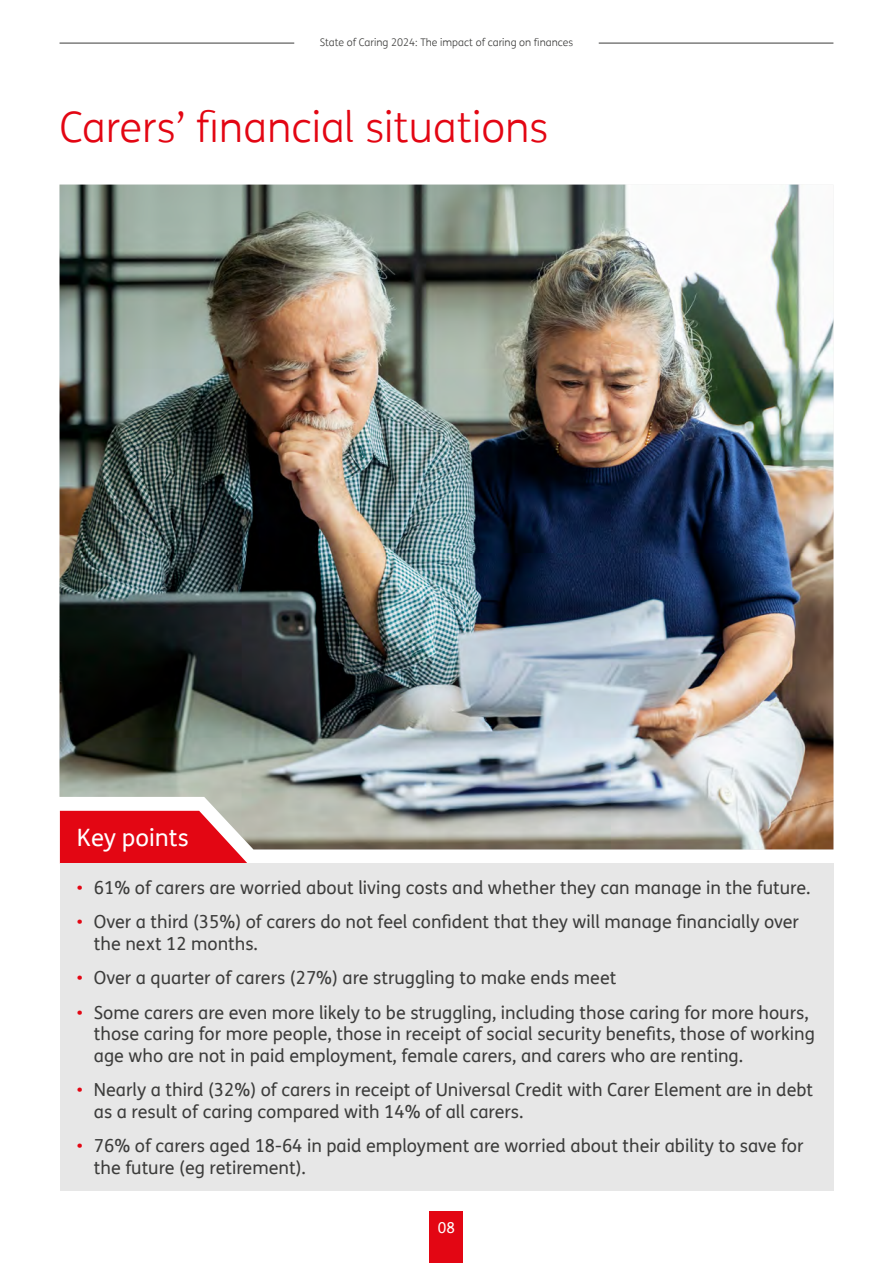
<style>
.page{position:relative;width:893px;height:1263px;background:#fff}
.page>*{position:absolute;margin:0;border:0;box-sizing:border-box;transform-origin:0 0}
.Section_Header_-_Text_Page{font:300 42px "FS Me";color:#e30613}
.H3_Subhead{font:24px "FS Me";color:#fff}
.t1{font:18px/21.6px "FS Me";color:#3c3c3b}
.t2{font:15px "FS Me";color:#fff}
.t3{font:300 10.5px "FS Me";color:#3c3c3b}
.s1{color:#e30613}
</style>
<div class="page">
<img style="left:60px;top:185px;width:773px;height:664px">
<svg style="left:60px;top:811px;width:188px;height:52px;background:#e3222d"></svg>
<div style="left:60px;top:863px;width:773px;height:328px;background:#e7e7e7"></div>
<div style="left:430px;top:1211px;width:33px;height:52px;background:#e30613"></div>
<hr style="left:60px;top:43px;width:234px;height:1px;background:#3c3c3b">
<hr style="left:599px;top:43px;width:234px;height:1px;background:#3c3c3b">
<p class="t3" style="left:320px;top:35px;width:255px">State of Caring 2024: The impact of caring on finances</p>
<p class="Section_Header_-_Text_Page" style="left:60px;top:99px;width:490px">Carers’ financial situations</p>
<p class="H3_Subhead" style="left:77px;top:821px;width:113px">Key points</p>
<p class="t1" style="left:77px;top:876px;width:735px"><span class="s1">•</span> 61% of carers are worried about living costs and whether they can manage in the future.</p>
<p class="t1" style="left:94px;top:911px;width:706px;text-indent:-17px"><span class="s1">•</span> Over a third (35%) of carers do not feel confident that they will manage financially over the next 12 months.</p>
<p class="t1" style="left:77px;top:967px;width:541px"><span class="s1">•</span> Over a quarter of carers (27%) are struggling to make ends meet</p>
<p class="t1" style="left:94px;top:1001px;width:722px;text-indent:-17px"><span class="s1">•</span> Some carers are even more likely to be struggling, including those caring for more hours, those caring for more people, those in receipt of social security benefits, those of working age who are not in paid employment, female carers, and carers who are renting.</p>
<p class="t1" style="left:94px;top:1079px;width:721px;text-indent:-17px"><span class="s1">•</span> Nearly a third (32%) of carers in receipt of Universal Credit with Carer Element are in debt as a result of caring compared with 14% of all carers.</p>
<p class="t1" style="left:94px;top:1134px;width:711px;text-indent:-17px"><span class="s1">•</span> 76% of carers aged 18-64 in paid employment are worried about their ability to save for the future (eg retirement).</p>
<p class="t2" style="left:438px;top:1217px;width:19px">08</p>
</div>
